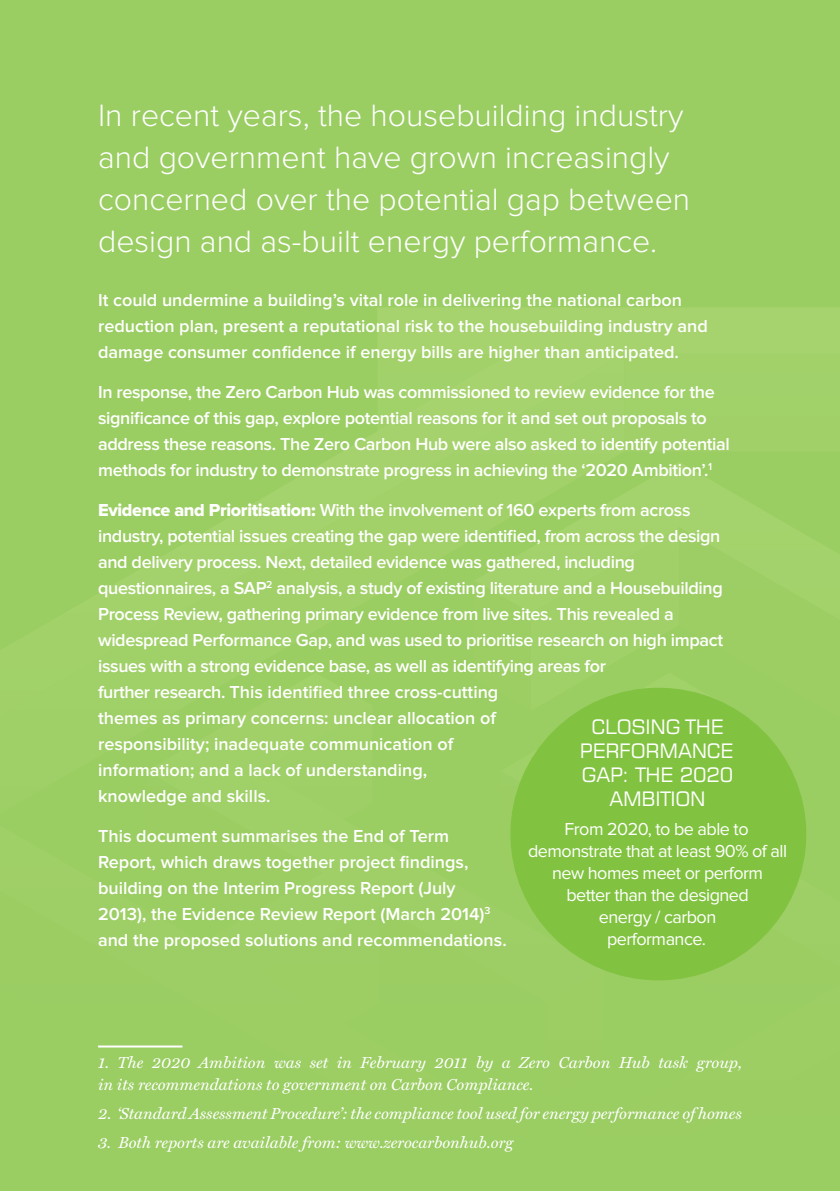
<style>
.page{position:relative;width:840px;height:1191px;background:#fff}
.page>*{position:absolute;margin:0;border:0;box-sizing:border-box;transform-origin:0 0}
.t1{font:300 32px/42px "Proxima Nova";color:#fff}
.t2{font:20px/24px "Square 721 Bt";letter-spacing:-.01em;color:#fff;text-align:center}
.t3{font:600 18px/26px "Proxima Nova";letter-spacing:-.02em;color:#fff}
.t4{font:600 18px/26px "Proxima Nova";color:#fff}
.t5{font:18px/22px "Proxima Nova";letter-spacing:-.03em;color:#fff;text-align:center}
.t6{font:italic 16px/22px "Miller Text";color:#fff}
.s1{font-family:"Proxima Nova Extrabld";font-weight:400}
.s2{color:#81c340}
</style>
<div class="page">
<div style="left:0;top:0;width:839px;height:1191px;background:#9acd62"></div>
<svg style="left:308px;top:308px;width:531px;height:165px;fill:#a7d36f"></svg>
<svg style="left:344px;top:327px;width:495px;height:654px"></svg>
<div style="left:510px;top:688px;width:295px;height:292px;background:#81c340;border-radius:50%"></div>
<hr style="left:98px;top:1045px;width:84px;height:2px;background:#fff">
<h1 class="t1" style="left:98px;top:95px;width:593px">In recent years, the housebuilding industry and government have grown increasingly concerned over the potential gap between design and as-built energy performance.</h1>
<p class="t4" style="left:98px;top:287px;width:611px">It could undermine a building’s vital role in delivering the national carbon reduction plan, present a reputational risk to the housebuilding industry and damage consumer confidence if energy bills are higher than anticipated.</p>
<p class="t3" style="left:98px;top:379px;width:633px">In response, the Zero Carbon Hub was commissioned to review evidence for the significance of this gap, explore potential reasons for it and set out proposals to address these reasons. The Zero Carbon Hub were also asked to identify potential methods for industry to demonstrate progress in achieving the ‘2020 Ambition’.<sup>1</sup></p>
<p class="t3" style="left:98px;top:497px;width:626px"><span class="s1">Evidence and Prioritisation:</span> With the involvement of 160 experts from across industry, potential issues creating the gap were identified, from across the design and delivery process. Next, detailed evidence was gathered, including questionnaires, a SAP<sup>2</sup> analysis, a study of existing literature and a Housebuilding Process Review, gathering primary evidence from live sites. This revealed a widespread Performance Gap, and was used to prioritise research on high impact issues with a strong evidence base, as well as identifying areas for<br>further research. This identified three cross-cutting<br>themes as primary concerns: unclear allocation of<br>responsibility; inadequate communication of<br>information; and a lack of understanding,<br>knowledge and skills.</p>
<p class="t4" style="left:98px;top:823px;width:410px">This document summarises the End of Term Report, which draws together project findings, building on the Interim Progress Report (July 2013), the Evidence Review Report (March 2014)<sup>3 </sup>and the proposed solutions and recommendations.</p>
<p class="t2" style="left:579px;top:715px;width:155px">CLOSING<span class="s2">-</span>THE<br>PERFORMANCE<br>GAP: THE 2020<br>AMBITION</p>
<p class="t5" style="left:528px;top:818px;width:260px">From 2020, to be able to demonstrate that at least 90% of all new homes meet or perform better than the designed<br>energy / carbon<br>performance.</p>
<p class="t6" style="left:98px;top:1051px;width:645px">1. The 2020 Ambition was set in February 2011 by a Zero Carbon Hub task group, in its recommendations to government on Carbon Compliance.</p>
<p class="t6" style="left:98px;top:1102px;width:645px">2. ‘Standard Assessment Procedure’: the compliance tool used for energy performance of homes</p>
<p class="t6" style="left:98px;top:1131px;width:416px">3. Both reports are available from: www.zerocarbonhub.org</p>
</div>
